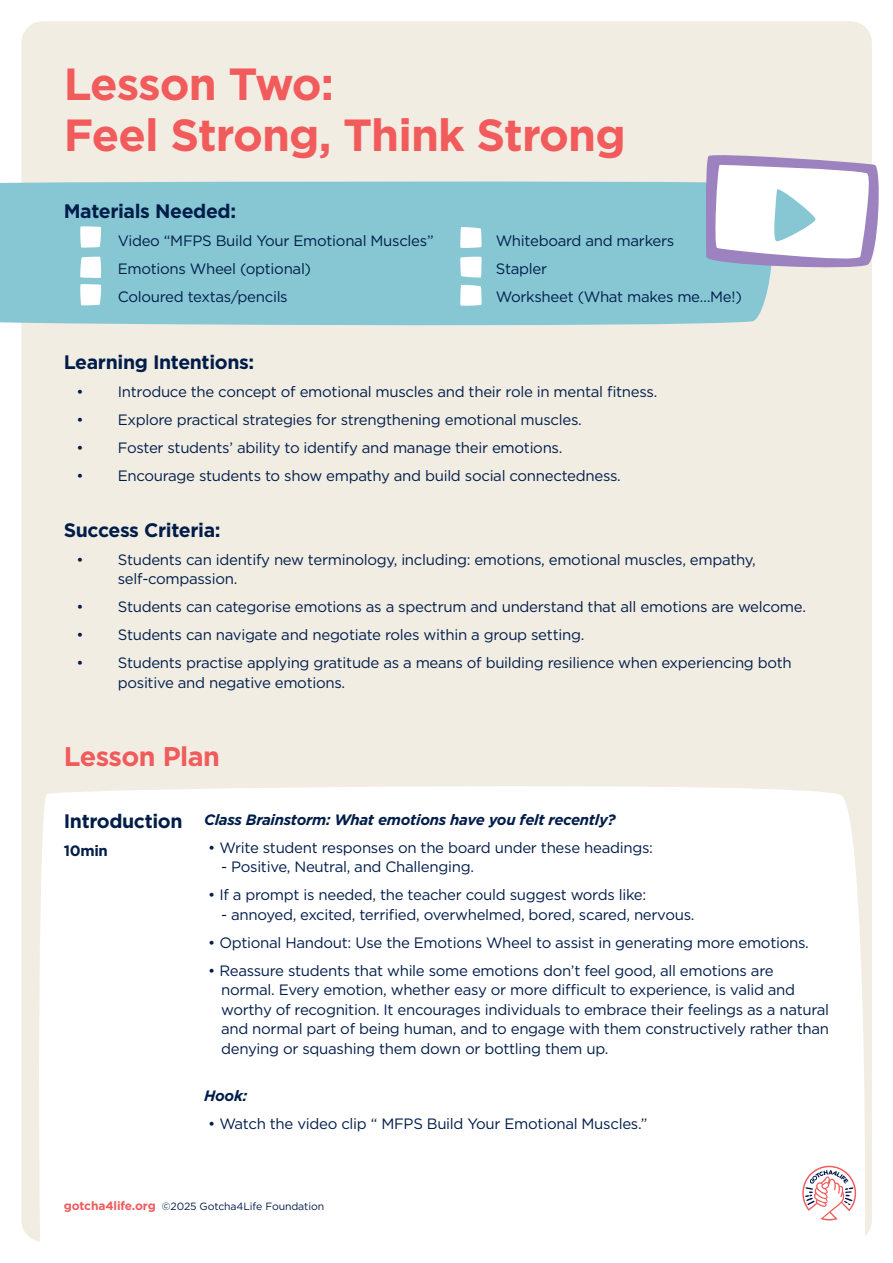
<style>
.page{position:relative;width:893px;height:1263px;background:#fff}
.page>*{position:absolute;margin:0;border:0;box-sizing:border-box;transform-origin:0 0}
.t1{font:700 45px/51px "Gotham";letter-spacing:-.02em;color:#f15b5c}
.t2{font:700 27px "Gotham";letter-spacing:-.02em;color:#f15b5c}
.t3{font:700 19.5px "Gotham";letter-spacing:-.02em;color:#001d4a}
.t4{font:15px/19.5px "Gotham";letter-spacing:-.02em;color:#001d4a}
.t5{font:italic 700 15px "Gotham";letter-spacing:-.02em;color:#001d4a}
.t6{font:700 15px "Gotham";letter-spacing:-.02em;color:#001d4a}
.t7{font:10.5px "Gotham";letter-spacing:-.01em;color:#001d4a}
.s1{font-weight:700;font-size:12px;color:#f15b5c}
</style>
<div class="page">
<div style="left:21px;top:21px;width:851px;height:1221px;background:#f2ede3;border-radius:21px"></div>
<div style="left:38px;top:786px;width:834px;height:456px;background:#fff"></div>
<svg style="left:802px;top:1166px;width:54px;height:54px"></svg>
<div style="left:0;top:180px;width:771px;height:148px;background:#87c7d4"></div>
<svg style="left:80px;top:226px;width:22px;height:22px"></svg>
<svg style="left:80px;top:284px;width:22px;height:22px"></svg>
<svg style="left:80px;top:256px;width:22px;height:22px"></svg>
<svg style="left:460px;top:227px;width:22px;height:21px"></svg>
<svg style="left:460px;top:284px;width:22px;height:22px"></svg>
<svg style="left:460px;top:256px;width:22px;height:22px"></svg>
<svg style="left:699px;top:155px;width:180px;height:119px"></svg>
<h1 class="t1" style="left:64px;top:58px;width:563px">Lesson Two:<br>Feel Strong, Think Strong</h1>
<h3 class="t3" style="left:64px;top:198px;width:174px">Materials Needed:</h3>
<p class="t4" style="left:118px;top:230px;width:317px">Video “MFPS Build Your Emotional Muscles”</p>
<p class="t4" style="left:496px;top:230px;width:180px">Whiteboard and markers</p>
<p class="t4" style="left:118px;top:258px;width:195px">Emotions Wheel (optional)</p>
<p class="t4" style="left:496px;top:258px;width:53px">Stapler</p>
<p class="t4" style="left:118px;top:286px;width:171px">Coloured textas/pencils</p>
<p class="t4" style="left:496px;top:286px;width:247px">Worksheet (What makes me…Me!)</p>
<h3 class="t3" style="left:64px;top:349px;width:192px">Learning Intentions:</h3>
<p class="t4" style="left:76px;top:381px;width:582px">• Introduce the concept of emotional muscles and their role in mental fitness.</p>
<p class="t4" style="left:76px;top:409px;width:507px">• Explore practical strategies for strengthening emotional muscles.</p>
<p class="t4" style="left:76px;top:437px;width:488px">• Foster students’ ability to identify and manage their emotions.</p>
<p class="t4" style="left:76px;top:465px;width:546px">• Encourage students to show empathy and build social connectedness.</p>
<h3 class="t3" style="left:64px;top:517px;width:158px">Success Criteria:</h3>
<p class="t4" style="left:118px;top:549px;width:639px;text-indent:-41px">• Students can identify new terminology, including: emotions, emotional muscles, empathy, self-compassion.</p>
<p class="t4" style="left:76px;top:597px;width:731px">• Students can categorise emotions as a spectrum and understand that all emotions are welcome.</p>
<p class="t4" style="left:76px;top:625px;width:509px">• Students can navigate and negotiate roles within a group setting.</p>
<p class="t4" style="left:118px;top:653px;width:676px;text-indent:-41px">• Students practise applying gratitude as a means of building resilience when experiencing both positive and negative emotions.</p>
<h2 class="t2" style="left:64px;top:738px;width:158px">Lesson Plan</h2>
<h3 class="t3" style="left:64px;top:808px;width:120px">Introduction</h3>
<p class="t6" style="left:64px;top:841px;width:46px">10min</p>
<p class="t5" style="left:204px;top:809px;width:413px">Class Brainstorm: What emotions have you felt recently?</p>
<p class="t4" style="left:208px;top:837px;width:446px">• Write student responses on the board under these headings:</p>
<p class="t4" style="left:221px;top:857px;width:254px">- Positive, Neutral, and Challenging.</p>
<p class="t4" style="left:208px;top:885px;width:440px">• If a prompt is needed, the teacher could suggest words like:</p>
<p class="t4" style="left:221px;top:904px;width:475px">- annoyed, excited, terrified, overwhelmed, bored, scared, nervous.</p>
<p class="t4" style="left:208px;top:932px;width:602px">• Optional Handout: Use the Emotions Wheel to assist in generating more emotions.</p>
<p class="t4" style="left:221px;top:960px;width:610px;text-indent:-13px">• Reassure students that while some emotions don’t feel good, all emotions are normal. Every emotion, whether easy or more difficult to experience, is valid and worthy of recognition. It encourages individuals to embrace their feelings as a natural and normal part of being human, and to engage with them constructively rather than denying or squashing them down or bottling them up.</p>
<p class="t5" style="left:204px;top:1086px;width:45px">Hook:</p>
<p class="t4" style="left:208px;top:1114px;width:441px">• Watch the video clip “ MFPS Build Your Emotional Muscles.”</p>
<p class="t7" style="left:64px;top:1199px;width:262px"><span class="s1">gotcha4life.org</span> ©2025 Gotcha4Life Foundation</p>
</div>
